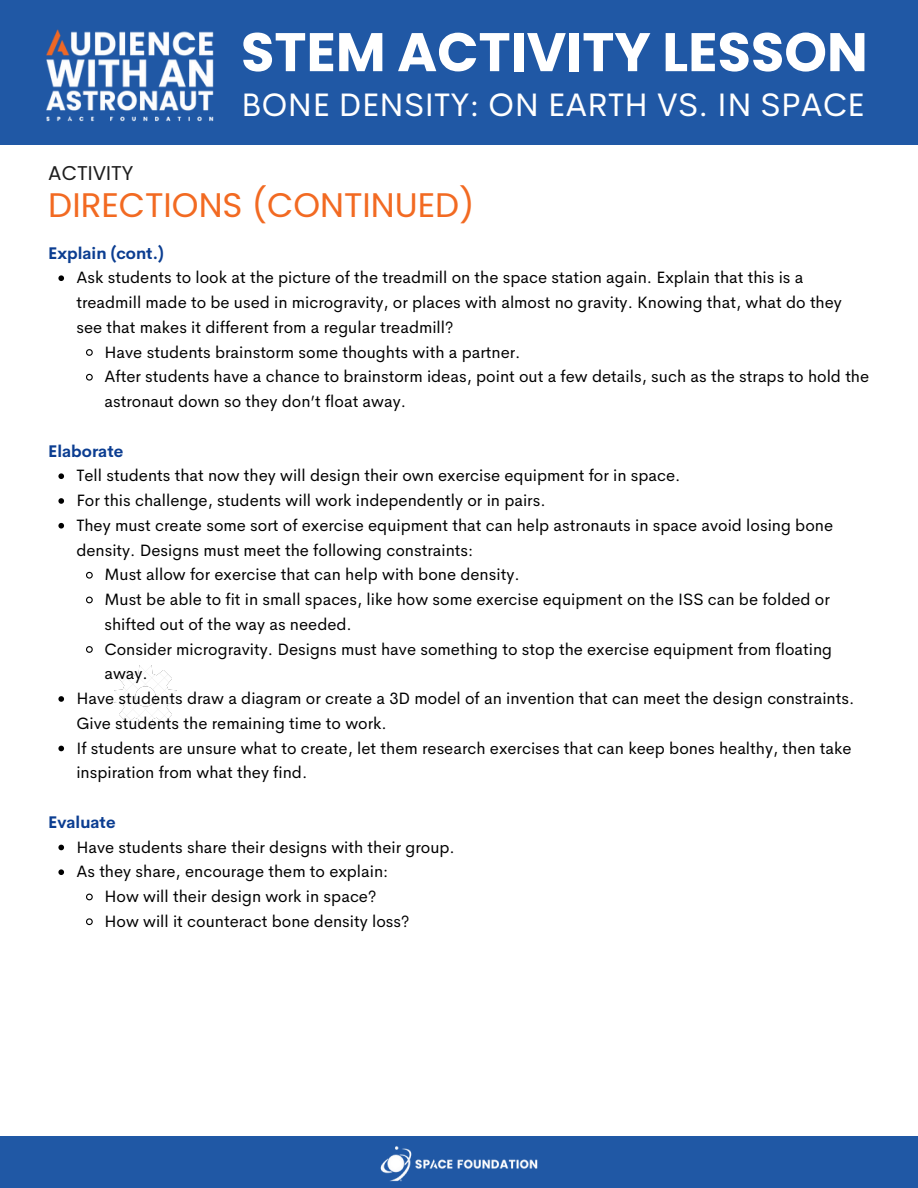
<style>
.page{position:relative;width:918px;height:1188px;background:#fff}
.page>*{position:absolute;margin:0;border:0;box-sizing:border-box;transform-origin:0 0}
.t1{font:700 54.3px "Poppins";color:#fff}
.t2{font:34.05px "Poppins";color:#f26a22}
.t3{font:32.7px "Cerebri Sans";color:#fff}
.t4{font:19.95px "Poppins";color:#1e1e1e}
.t5{font:16.5px "Cerebri Sans";color:#000}
.t6{font:700 16.5px "Cerebri Sans";color:#0b3d91}
</style>
<div class="page">
<img style="left:114px;top:666px;width:62px;height:61px">
<div style="left:0;top:0;width:918px;height:145px;background:#2058a5"></div>
<svg style="left:58px;top:275px;width:6px;height:6px"></svg>
<svg style="left:86px;top:349px;width:7px;height:7px"></svg>
<svg style="left:86px;top:373px;width:7px;height:8px"></svg>
<svg style="left:58px;top:473px;width:6px;height:6px"></svg>
<svg style="left:58px;top:498px;width:6px;height:6px"></svg>
<svg style="left:58px;top:523px;width:6px;height:6px"></svg>
<svg style="left:86px;top:571px;width:7px;height:8px"></svg>
<svg style="left:86px;top:596px;width:7px;height:8px"></svg>
<svg style="left:86px;top:646px;width:7px;height:7px"></svg>
<svg style="left:58px;top:696px;width:6px;height:6px"></svg>
<svg style="left:58px;top:746px;width:6px;height:5px"></svg>
<svg style="left:58px;top:845px;width:6px;height:5px"></svg>
<svg style="left:58px;top:869px;width:6px;height:6px"></svg>
<svg style="left:86px;top:893px;width:7px;height:8px"></svg>
<svg style="left:86px;top:918px;width:7px;height:8px"></svg>
<div style="left:0;top:1136px;width:918px;height:52px;background:#2058a5"></div>
<img style="left:380px;top:1146px;width:158px;height:36px">
<img style="left:46px;top:29px;width:168px;height:93px">
<h1 class="t1" style="left:241px;top:14px;width:628px">STEM ACTIVITY LESSON</h1>
<h3 class="t3" style="left:241px;top:84px;width:625px">BONE DENSITY: ON EARTH VS. IN SPACE</h3>
<p class="t4" style="left:48px;top:159px;width:87px">ACTIVITY</p>
<h2 class="t2" style="left:48px;top:181px;width:428px">DIRECTIONS (CONTINUED)</h2>
<p class="t6" style="left:48px;top:242px;width:117px">Explain (cont.)</p>
<p class="t5" style="left:76px;top:267px;width:729px">Ask students to look at the picture of the treadmill on the space station again. Explain that this is a</p>
<p class="t5" style="left:76px;top:292px;width:767px">treadmill made to be used in microgravity, or places with almost no gravity. Knowing that, what do they</p>
<p class="t5" style="left:76px;top:316px;width:379px">see that makes it different from a regular treadmill?</p>
<p class="t5" style="left:104px;top:341px;width:418px">Have students brainstorm some thoughts with a partner.</p>
<p class="t5" style="left:104px;top:366px;width:766px">After students have a chance to brainstorm ideas, point out a few details, such as the straps to hold the</p>
<p class="t5" style="left:104px;top:391px;width:303px">astronaut down so they don’t float away.</p>
<p class="t6" style="left:48px;top:440px;width:77px">Elaborate</p>
<p class="t5" style="left:76px;top:465px;width:606px">Tell students that now they will design their own exercise equipment for in space.</p>
<p class="t5" style="left:76px;top:490px;width:471px">For this challenge, students will work independently or in pairs.</p>
<p class="t5" style="left:76px;top:514px;width:758px">They must create some sort of exercise equipment that can help astronauts in space avoid losing bone</p>
<p class="t5" style="left:76px;top:539px;width:399px">density. Designs must meet the following constraints:</p>
<p class="t5" style="left:104px;top:564px;width:417px">Must allow for exercise that can help with bone density.</p>
<p class="t5" style="left:104px;top:589px;width:727px">Must be able to fit in small spaces, like how some exercise equipment on the ISS can be folded or</p>
<p class="t5" style="left:104px;top:613px;width:249px">shifted out of the way as needed.</p>
<p class="t5" style="left:104px;top:638px;width:729px">Consider microgravity. Designs must have something to stop the exercise equipment from floating</p>
<p class="t5" style="left:104px;top:663px;width:45px">away.</p>
<p class="t5" style="left:76px;top:688px;width:780px">Have students draw a diagram or create a 3D model of an invention that can meet the design constraints.</p>
<p class="t5" style="left:76px;top:712px;width:312px">Give students the remaining time to work.</p>
<p class="t5" style="left:76px;top:737px;width:777px">If students are unsure what to create, let them research exercises that can keep bones healthy, then take</p>
<p class="t5" style="left:76px;top:762px;width:232px">inspiration from what they find.</p>
<p class="t6" style="left:48px;top:811px;width:69px">Evaluate</p>
<p class="t5" style="left:76px;top:836px;width:380px">Have students share their designs with their group.</p>
<p class="t5" style="left:76px;top:861px;width:314px">As they share, encourage them to explain:</p>
<p class="t5" style="left:104px;top:886px;width:274px">How will their design work in space?</p>
<p class="t5" style="left:104px;top:910px;width:307px">How will it counteract bone density loss?</p>
</div>
